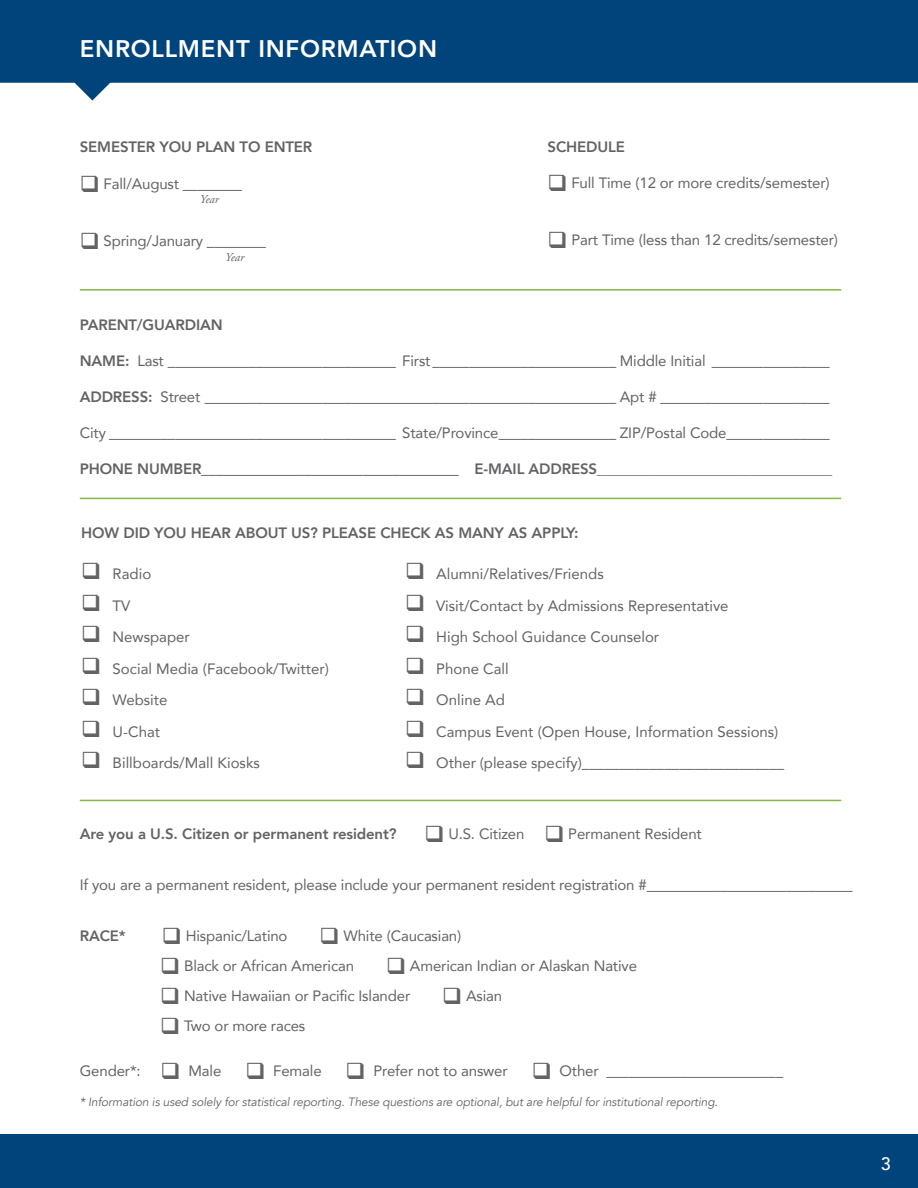
<style>
.page{position:relative;width:918px;height:1188px;background:#fff}
.page>*{position:absolute;margin:0;border:0;box-sizing:border-box;transform-origin:0 0}
.t1{font:800 24px "Avenir";letter-spacing:.03em;color:#fff}
.t2{font:500 18px "Avenir";color:#fff}
.t3{font:15px "Avenir";letter-spacing:-.01em;color:#636366}
.t4{font:800 15px "Avenir";letter-spacing:-.01em;color:#636366}
.t5{font:italic 12px "Avenir";letter-spacing:-.01em;color:#636366}
.t6{font:italic 12px "Adobe Garamond Pro";letter-spacing:-.01em;color:#636366}
.s1{font-weight:800}
.s2{font-weight:400}
</style>
<div class="page">
<div style="left:0;top:1134px;width:918px;height:54px;background:#00447b"></div>
<svg style="left:0;top:0;width:918px;height:101px;fill:#00447b"></svg>
<hr style="left:80px;top:289px;width:761px;height:2px;background:#83b843">
<hr style="left:80px;top:498px;width:761px;height:1px;background:#83b843">
<hr style="left:80px;top:800px;width:761px;height:1px;background:#83b843">
<p class="t1" style="left:80px;top:30px;width:359px">ENROLLMENT INFORMATION</p>
<p class="t4" style="left:80px;top:135px;width:234px">SEMESTER YOU PLAN TO ENTER</p>
<p class="t3" style="left:80px;top:171px;width:164px">❑ Fall/August ________</p>
<p class="t6" style="left:200px;top:192px;width:20px">Year</p>
<p class="t3" style="left:80px;top:229px;width:188px">❑ Spring/January ________</p>
<p class="t6" style="left:225px;top:250px;width:20px">Year</p>
<p class="t4" style="left:548px;top:135px;width:79px">SCHEDULE</p>
<p class="t3" style="left:548px;top:171px;width:284px">❑ Full Time (12 or more credits/semester)</p>
<p class="t3" style="left:548px;top:228px;width:292px">❑ Part Time (less than 12 credits/semester)</p>
<p class="t4" style="left:80px;top:313px;width:144px">PARENT/GUARDIAN</p>
<p class="t3" style="left:80px;top:348px;width:751px"><span class="s1">NAME:</span> Last _______________________________ First _________________________ Middle Initial ________________</p>
<p class="t3" style="left:80px;top:384px;width:751px"><span class="s1">ADDRESS:</span> Street ________________________________________________________ Apt # _______________________</p>
<p class="t3" style="left:80px;top:420px;width:751px">City _______________________________________ State/Province________________ ZIP/Postal Code______________</p>
<p class="t4" style="left:80px;top:457px;width:754px">PHONE NUMBER<span class="s2">___________________________________</span> E-MAIL ADDRESS________________________________</p>
<p class="t4" style="left:81px;top:521px;width:499px">HOW DID YOU HEAR ABOUT US? PLEASE CHECK AS MANY AS APPLY:</p>
<p class="t3" style="left:81px;top:562px;width:71px">❑ Radio</p>
<p class="t3" style="left:81px;top:593px;width:51px">❑ TV</p>
<p class="t3" style="left:81px;top:625px;width:110px">❑ Newspaper</p>
<p class="t3" style="left:81px;top:656px;width:249px">❑ Social Media (Facebook/Twitter)</p>
<p class="t3" style="left:81px;top:688px;width:88px">❑ Website</p>
<p class="t3" style="left:81px;top:719px;width:80px">❑ U-Chat</p>
<p class="t3" style="left:81px;top:751px;width:180px">❑ Billboards/Mall Kiosks</p>
<p class="t3" style="left:405px;top:562px;width:200px">❑ Alumni/Relatives/Friends</p>
<p class="t3" style="left:405px;top:593px;width:325px">❑ Visit/Contact by Admissions Representative</p>
<p class="t3" style="left:405px;top:625px;width:256px">❑ High School Guidance Counselor</p>
<p class="t3" style="left:405px;top:656px;width:105px">❑ Phone Call</p>
<p class="t3" style="left:405px;top:688px;width:101px">❑ Online Ad</p>
<p class="t3" style="left:405px;top:719px;width:375px">❑ Campus Event (Open House, Information Sessions)</p>
<p class="t3" style="left:405px;top:751px;width:381px">❑ Other (please specify)___________________________</p>
<p class="t4" style="left:80px;top:822px;width:624px">Are you a U.S. Citizen or permanent resident? ❑ <span class="s2">U.S. Citizen</span> ❑ <span class="s2">Permanent Resident</span></p>
<p class="t3" style="left:80px;top:873px;width:774px">If you are a permanent resident, please include your permanent resident registration #____________________________</p>
<p class="t4" style="left:80px;top:924px;width:48px">RACE*</p>
<p class="t3" style="left:162px;top:924px;width:127px">❑ Hispanic/Latino</p>
<p class="t3" style="left:320px;top:924px;width:143px">❑ White (Caucasian)</p>
<p class="t3" style="left:160px;top:954px;width:195px">❑ Black or African American</p>
<p class="t3" style="left:386px;top:954px;width:252px">❑ American Indian or Alaskan Native</p>
<p class="t3" style="left:160px;top:984px;width:252px">❑ Native Hawaiian or Pacific Islander</p>
<p class="t3" style="left:442px;top:984px;width:61px">❑ Asian</p>
<p class="t3" style="left:160px;top:1014px;width:147px">❑ Two or more races</p>
<p class="t3" style="left:80px;top:1059px;width:705px">Gender*: ❑ Male ❑ Female ❑ Prefer not to answer ❑ Other ________________________</p>
<p class="t5" style="left:80px;top:1095px;width:640px">* Information is used solely for statistical reporting. These questions are optional, but are helpful for institutional reporting.</p>
<p class="t2" style="left:881px;top:1148px;width:12px">3</p>
</div>
